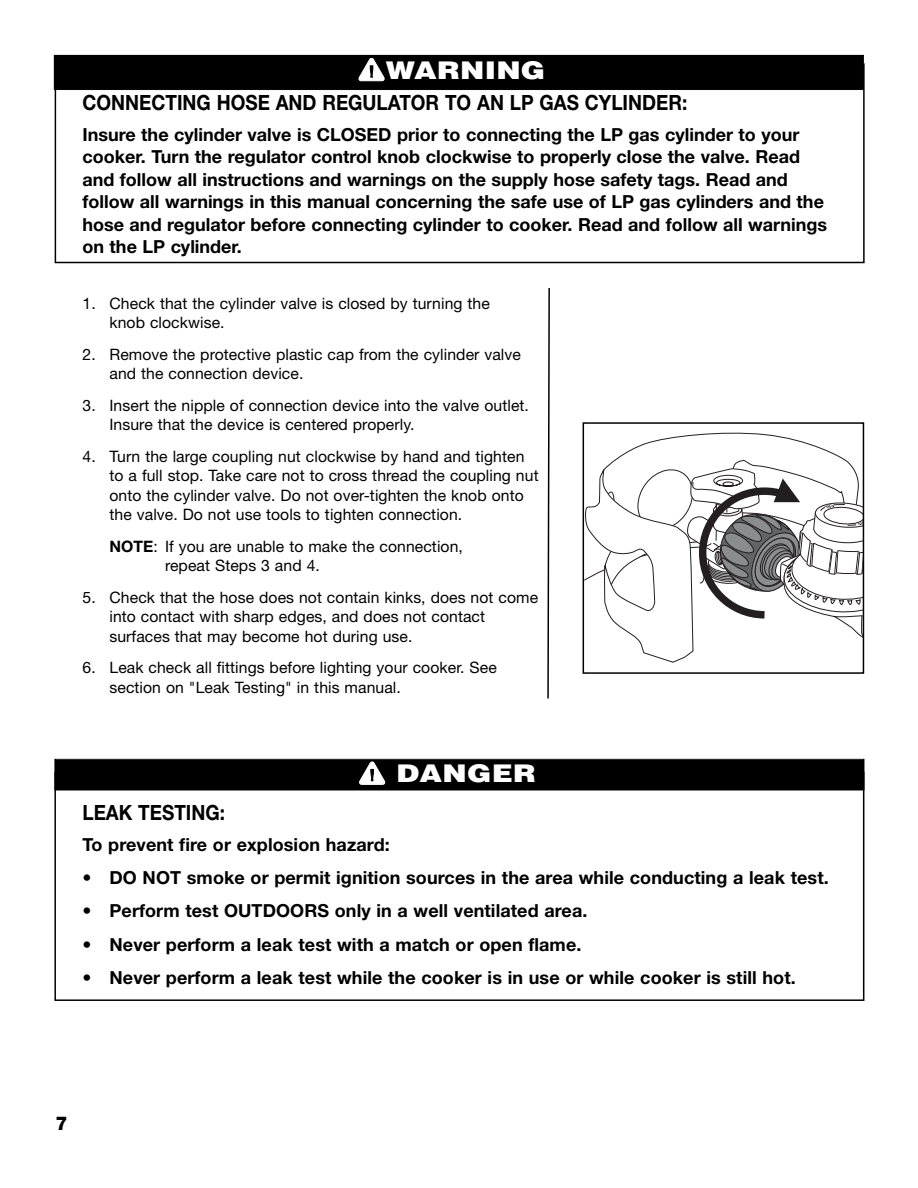
<style>
.page{position:relative;width:918px;height:1188px;background:#fff}
.page>*{position:absolute;margin:0;border:0;box-sizing:border-box;transform-origin:0 0}
.t1{font:900 24.3px "Helvetica";letter-spacing:.005em;color:#fff;scale:1.2 1}
.t2{font:700 21px "Helvetica Neue";color:#000;scale:.9 1}
.t3{font:900 18.75px "Helvetica";color:#000;scale:.9 1}
.t4{font:700 18px/22.5px "Helvetica Neue";color:#000}
.t5{font:15.75px/19.5px "Helvetica Neue";letter-spacing:.005em;color:#000}
.s1{font-weight:700}
</style>
<div class="page">
<div style="left:55px;top:760px;width:809px;height:30px;background:#000"></div>
<div style="left:54px;top:759px;width:810px;height:31px;border:1px solid #000"></div>
<svg style="left:359px;top:762px;width:27px;height:23px"></svg>
<div style="left:55px;top:63px;width:810px;height:200px;border:2px solid #000"></div>
<div style="left:55px;top:56px;width:808px;height:33px;background:#000"></div>
<div style="left:54px;top:55px;width:810px;height:35px;border:1px solid #000"></div>
<svg style="left:359px;top:58px;width:26px;height:23px"></svg>
<svg style="left:547px;top:288px;width:3px;height:411px"></svg>
<svg style="left:605px;top:433px;width:249px;height:35px"></svg>
<svg style="left:586px;top:468px;width:275px;height:195px"></svg>
<div style="left:583px;top:422px;width:281px;height:252px;border:2px solid #000"></div>
<h1 class="t1" style="left:386px;top:62px;width:134px">WARNING</h1>
<h2 class="t2" style="left:82px;top:95px;width:673px">CONNECTING HOSE AND REGULATOR TO AN LP GAS CYLINDER:</h2>
<p class="t4" style="left:82px;top:125px;width:746px">Insure the cylinder valve is CLOSED prior to connecting the LP gas cylinder to your cooker. Turn the regulator control knob clockwise to properly close the valve. Read and follow all instructions and warnings on the supply hose safety tags. Read and follow all warnings in this manual concerning the safe use of LP gas cylinders and the hose and regulator before connecting cylinder to cooker. Read and follow all warnings on the LP cylinder.</p>
<p class="t5" style="left:110px;top:295px;width:382px;text-indent:-27px">1. Check that the cylinder valve is closed by turning the knob clockwise.</p>
<p class="t5" style="left:110px;top:346px;width:413px;text-indent:-27px">2. Remove the protective plastic cap from the cylinder valve and the connection device.</p>
<p class="t5" style="left:110px;top:397px;width:421px;text-indent:-27px">3. Insert the nipple of connection device into the valve outlet.<br>Insure that the device is centered properly.</p>
<p class="t5" style="left:110px;top:448px;width:431px;text-indent:-27px">4. Turn the large coupling nut clockwise by hand and tighten to a full stop. Take care not to cross thread the coupling nut onto the cylinder valve. Do not over-tighten the knob onto the valve. Do not use tools to tighten connection.</p>
<p class="t5" style="left:165px;top:538px;width:299px;text-indent:-55px"><span class="s1">NOTE</span>: If you are unable to make the connection, repeat Steps 3 and 4.</p>
<p class="t5" style="left:110px;top:589px;width:430px;text-indent:-27px">5. Check that the hose does not contain kinks, does not come into contact with sharp edges, and does not contact surfaces that may become hot during use.</p>
<p class="t5" style="left:110px;top:660px;width:389px;text-indent:-27px">6. Leak check all fittings before lighting your cooker. See section on "Leak Testing" in this manual.</p>
<h1 class="t1" style="left:397px;top:765px;width:117px">DANGER</h1>
<h2 class="t2" style="left:82px;top:805px;width:160px">LEAK TESTING:</h2>
<p class="t4" style="left:82px;top:835px;width:309px">To prevent fire or explosion hazard:</p>
<p class="t4" style="left:82px;top:868px;width:748px">• DO NOT smoke or permit ignition sources in the area while conducting a leak test.</p>
<p class="t4" style="left:82px;top:901px;width:507px">• Perform test OUTDOORS only in a well ventilated area.</p>
<p class="t4" style="left:82px;top:935px;width:500px">• Never perform a leak test with a match or open flame.</p>
<p class="t4" style="left:82px;top:968px;width:715px">• Never perform a leak test while the cooker is in use or while cooker is still hot.</p>
<p class="t3" style="left:56px;top:1116px;width:14px">7</p>
</div>
